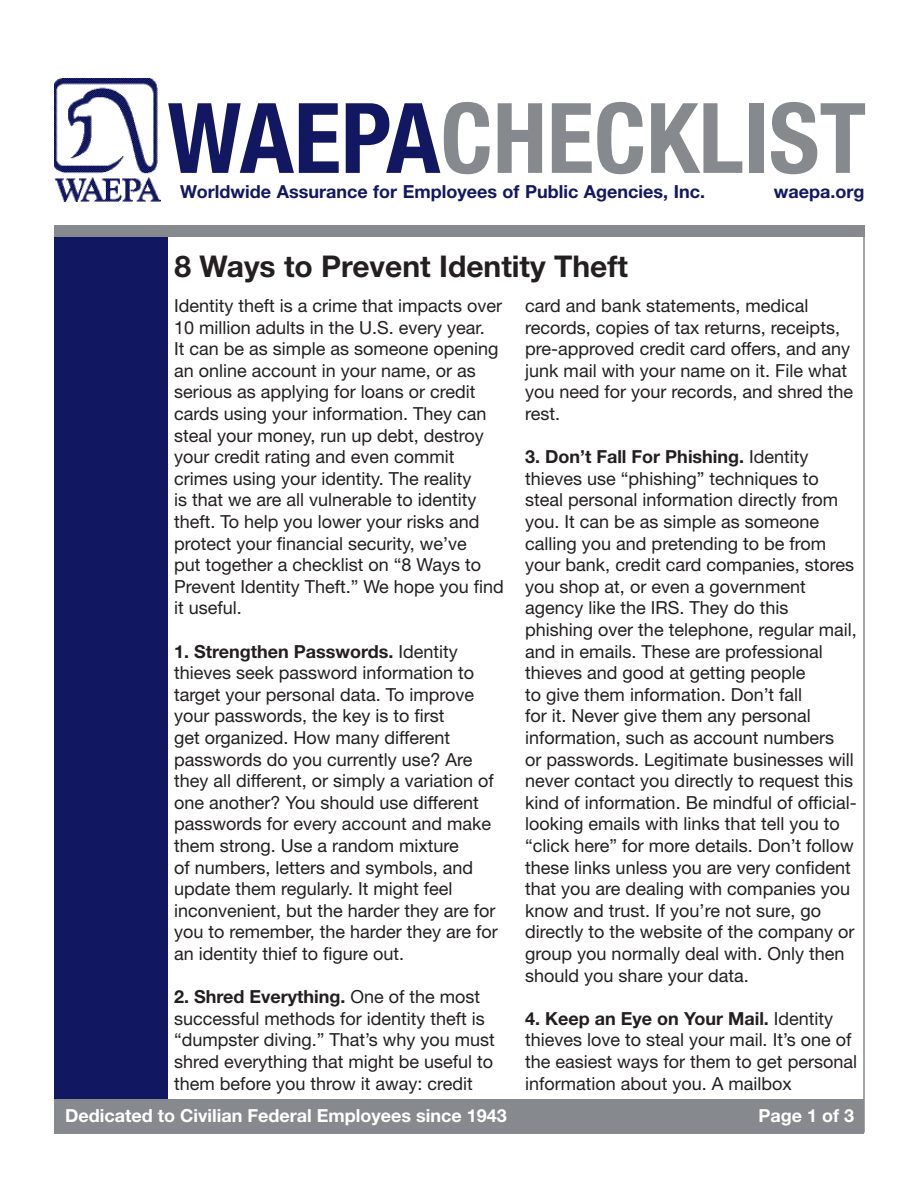
<style>
.page{position:relative;width:918px;height:1188px;background:#fff}
.page>*{position:absolute;margin:0;border:0;box-sizing:border-box;transform-origin:0 0}
.t1{font:700 condensed 97.5px "Helvetica Neue LT Std";color:#868a8e}
.t2{font:700 30px "Helvetica Neue LT Std";color:#231f20}
.t3{font:18px/21.6px "Helvetica Neue LT Std";color:#231f20}
.t4{font:700 18px "Helvetica Neue LT Std";color:#121761}
.t5{font:700 18px "Helvetica Neue LT Std";color:#fff}
.s1{color:#121761}
.s2{font-weight:700}
</style>
<div class="page">
<img style="left:54px;top:78px;width:106px;height:123px">
<div style="left:54px;top:225px;width:811px;height:12px;background:#868a8e"></div>
<div style="left:54px;top:237px;width:113px;height:895px;background:#121761"></div>
<div style="left:54px;top:1099px;width:810px;height:35px;background:#868a8e"></div>
<hr style="left:863px;top:225px;width:2px;height:907px;background:#868a8e">
<p class="t1" style="left:167px;top:79px;width:700px"><span class="s1">WAEPA</span>CHECKLIST</p>
<p class="t4" style="left:180px;top:180px;width:527px">Worldwide Assurance for Employees of Public Agencies, Inc.</p>
<p class="t4" style="left:774px;top:180px;width:92px">waepa.org</p>
<p class="t2" style="left:175px;top:248px;width:455px">8 Ways to Prevent Identity Theft</p>
<p class="t3" style="left:174px;top:295px;width:331px">Identity theft is a crime that impacts over 10 million adults in the U.S. every year.<br>It can be as simple as someone opening an online account in your name, or as serious as applying for loans or credit cards using your information. They can steal your money, run up debt, destroy your credit rating and even commit crimes using your identity. The reality<br>is that we are all vulnerable to identity theft. To help you lower your risks and protect your financial security, we’ve<br>put together a checklist on “8 Ways to Prevent Identity Theft.” We hope you find it useful.</p>
<p class="t3" style="left:174px;top:640px;width:325px"><span class="s2">1. Strengthen Passwords.</span> Identity thieves seek password information to target your personal data. To improve your passwords, the key is to first<br>get organized. How many different passwords do you currently use? Are they all different, or simply a variation of one another? You should use different passwords for every account and make them strong. Use a random mixture<br>of numbers, letters and symbols, and update them regularly. It might feel inconvenient, but the harder they are for you to remember, the harder they are for an identity thief to figure out.</p>
<p class="t3" style="left:174px;top:986px;width:322px"><span class="s2">2. Shred Everything.</span> One of the most successful methods for identity theft is “dumpster diving.” That’s why you must shred everything that might be useful to them before you throw it away: credit</p>
<p class="t3" style="left:525px;top:295px;width:329px">card and bank statements, medical records, copies of tax returns, receipts, pre-approved credit card offers, and any junk mail with your name on it. File what you need for your records, and shred the rest.</p>
<p class="t3" style="left:525px;top:446px;width:333px"><span class="s2">3. Don’t Fall For Phishing.</span> Identity thieves use “phishing” techniques to steal personal information directly from you. It can be as simple as someone calling you and pretending to be from your bank, credit card companies, stores you shop at, or even a government agency like the IRS. They do this phishing over the telephone, regular mail, and in emails. These are professional thieves and good at getting people<br>to give them information. Don’t fall<br>for it. Never give them any personal information, such as account numbers<br>or passwords. Legitimate businesses will never contact you directly to request this kind of information. Be mindful of official&shy;looking emails with links that tell you to “click here” for more details. Don’t follow these links unless you are very confident that you are dealing with companies you know and trust. If you’re not sure, go directly to the website of the company or group you normally deal with. Only then should you share your data.</p>
<p class="t3" style="left:525px;top:1007px;width:333px"><span class="s2">4. Keep an Eye on Your Mail.</span> Identity thieves love to steal your mail. It’s one of the easiest ways for them to get personal information about you. A mailbox</p>
<p class="t5" style="left:65px;top:1105px;width:443px">Dedicated to Civilian Federal Employees since 1943</p>
<p class="t5" style="left:759px;top:1105px;width:97px">Page 1 of 3</p>
</div>
